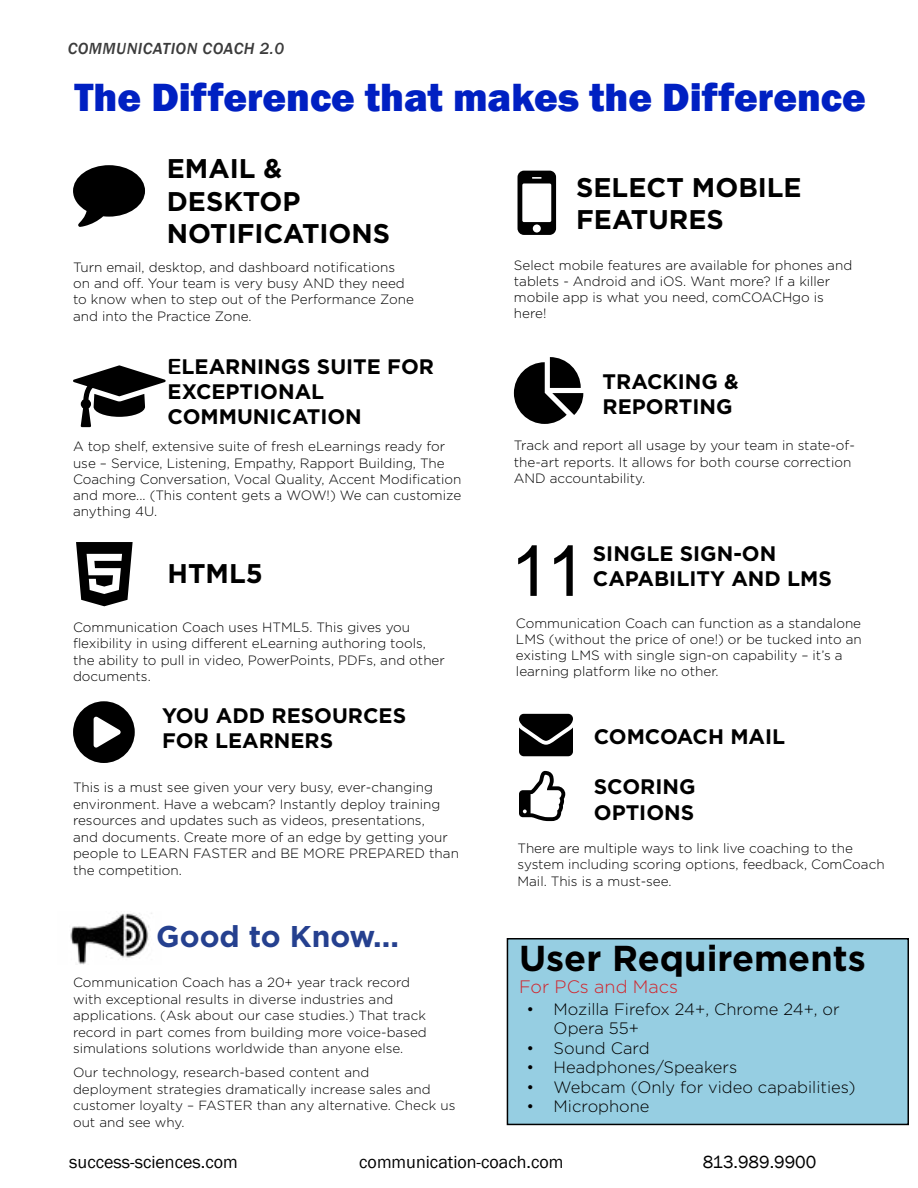
<style>
.page{position:relative;width:918px;height:1188px;background:#fff}
.page>*{position:absolute;margin:0;border:0;box-sizing:border-box;transform-origin:0 0}
.t1{font:800 40.5px "Franklin Gothic";color:#0020c2}
.t2{font:700 36px "Gotham";color:#000}
.t3{font:700 30px "Gotham";color:#25408f}
.t4{font:700 27px/32.4px "Gotham";color:#000}
.t5{font:700 21px/25.2px "Gotham";color:#000}
.t6{font:18px "Franklin Gothic";color:#000}
.t7{font:300 18px "Gotham";color:#d2232a}
.t8{font:300 16.5px/19.5px "Gotham";color:#000}
.t9{font:italic 500 16.5px "Franklin Gothic";letter-spacing:.03em;color:#000}
.t10{font:300 13.5px/16.2px "Gotham";color:#000}
.t11{font:300 13.2px/16.5px "Gotham";color:#000}
.s1{font-family:"Arial Rounded MT Bold";font-weight:400}
</style>
<div class="page">
<div style="left:507px;top:939px;width:401px;height:185px;background:#96cee2"></div>
<div style="left:507px;top:938px;width:402px;height:187px;border:2px solid #000"></div>
<img style="left:70px;top:913px;width:82px;height:51px">
<p class="t9" style="left:68px;top:39px;width:218px">COMMUNICATION COACH 2.0</p>
<h1 class="t1" style="left:75px;top:71px;width:793px">The Difference that makes the Difference</h1>
<h3 class="t4" style="left:167px;top:152px;width:225px">EMAIL &amp;<br>DESKTOP<br>NOTIFICATIONS</h3>
<h3 class="t4" style="left:576px;top:171px;width:227px">SELECT MOBILE<br>FEATURES</h3>
<p class="t10" style="left:73px;top:259px;width:342px">Turn email, desktop, and dashboard notifications on and off. Your team is very busy AND they need to know when to step out of the Performance Zone and into the Practice Zone.</p>
<p class="t10" style="left:514px;top:257px;width:340px">Select mobile features are available for phones and tablets - Android and iOS. Want more? If a killer mobile app is what you need, comCOACHgo is here!</p>
<h3 class="t5" style="left:168px;top:354px;width:268px"><span class="s1">E</span>LEARNINGS SUITE FOR<br>EXCEPTIONAL<br>COMMUNICATION</h3>
<p class="t10" style="left:73px;top:438px;width:390px">A top shelf, extensive suite of fresh eLearnings ready for use – Service, Listening, Empathy, Rapport Building, The Coaching Conversation, Vocal Quality, Accent Modification and more... (This content gets a WOW!) We can customize anything 4U.</p>
<h3 class="t5" style="left:603px;top:369px;width:138px">TRACKING &amp;<br>REPORTING</h3>
<p class="t10" style="left:514px;top:437px;width:343px">Track and report all usage by your team in state-of&shy;the-art reports. It allows for both course correction<br>AND accountability.</p>
<h3 class="t5" style="left:593px;top:541px;width:185px">SINGLE SIGN-ON</h3>
<h3 class="t4" style="left:168px;top:557px;width:97px">HTML5</h3>
<h3 class="t5" style="left:593px;top:566px;width:241px">CAPABILITY AND LMS</h3>
<p class="t10" style="left:73px;top:619px;width:373px">Communication Coach uses HTML5. This gives you flexibility in using different eLearning authoring tools, the ability to pull in video, PowerPoints, PDFs, and other documents.</p>
<h3 class="t5" style="left:162px;top:703px;width:246px">YOU ADD RESOURCES<br>FOR LEARNERS</h3>
<p class="t10" style="left:73px;top:779px;width:387px">This is a must see given your very busy, ever-changing environment. Have a webcam? Instantly deploy training resources and updates such as videos, presentations,<br>and documents. Create more of an edge by getting your people to LEARN FASTER and BE MORE PREPARED than the competition.</p>
<h3 class="t3" style="left:156px;top:916px;width:244px">Good to Know...</h3>
<p class="t11" style="left:73px;top:974px;width:355px">Communication Coach has a 20+ year track record with exceptional results in diverse industries and applications. (Ask about our case studies.) That track record in part comes from building more voice-based simulations solutions worldwide than anyone else.</p>
<p class="t11" style="left:73px;top:1064px;width:384px">Our technology, research-based content and<br>deployment strategies dramatically increase sales and customer loyalty – FASTER than any alternative. Check us out and see why.</p>
<p class="t10" style="left:516px;top:614px;width:347px">Communication Coach can function as a standalone LMS (without the price of one!) or be tucked into an existing LMS with single sign-on capability – it’s a learning platform like no other.</p>
<h3 class="t5" style="left:594px;top:724px;width:193px">COMCOACH MAIL</h3>
<h3 class="t5" style="left:594px;top:774px;width:103px">SCORING<br>OPTIONS</h3>
<p class="t10" style="left:518px;top:840px;width:369px">There are multiple ways to link live coaching to the system including scoring options, feedback, ComCoach<br>Mail. This is a must-see.</p>
<h2 class="t2" style="left:519px;top:934px;width:348px">User Requirements</h2>
<h3 class="t7" style="left:519px;top:975px;width:161px">For PCs and Macs</h3>
<p class="t8" style="left:554px;top:999px;width:288px;text-indent:-27px">• Mozilla Firefox 24+, Chrome 24+, or<br>Opera 55+</p>
<p class="t8" style="left:527px;top:1038px;width:124px">• Sound Card</p>
<p class="t8" style="left:527px;top:1057px;width:212px">• Headphones/Speakers</p>
<p class="t8" style="left:527px;top:1077px;width:331px">• Webcam (Only for video capabilities)</p>
<p class="t8" style="left:527px;top:1096px;width:124px">• Microphone</p>
<h3 class="t6" style="left:69px;top:1151px;width:170px">success-sciences.com</h3>
<h3 class="t6" style="left:359px;top:1151px;width:206px">communication-coach.com</h3>
<h3 class="t6" style="left:703px;top:1151px;width:115px">813.989.9900</h3>
</div>
